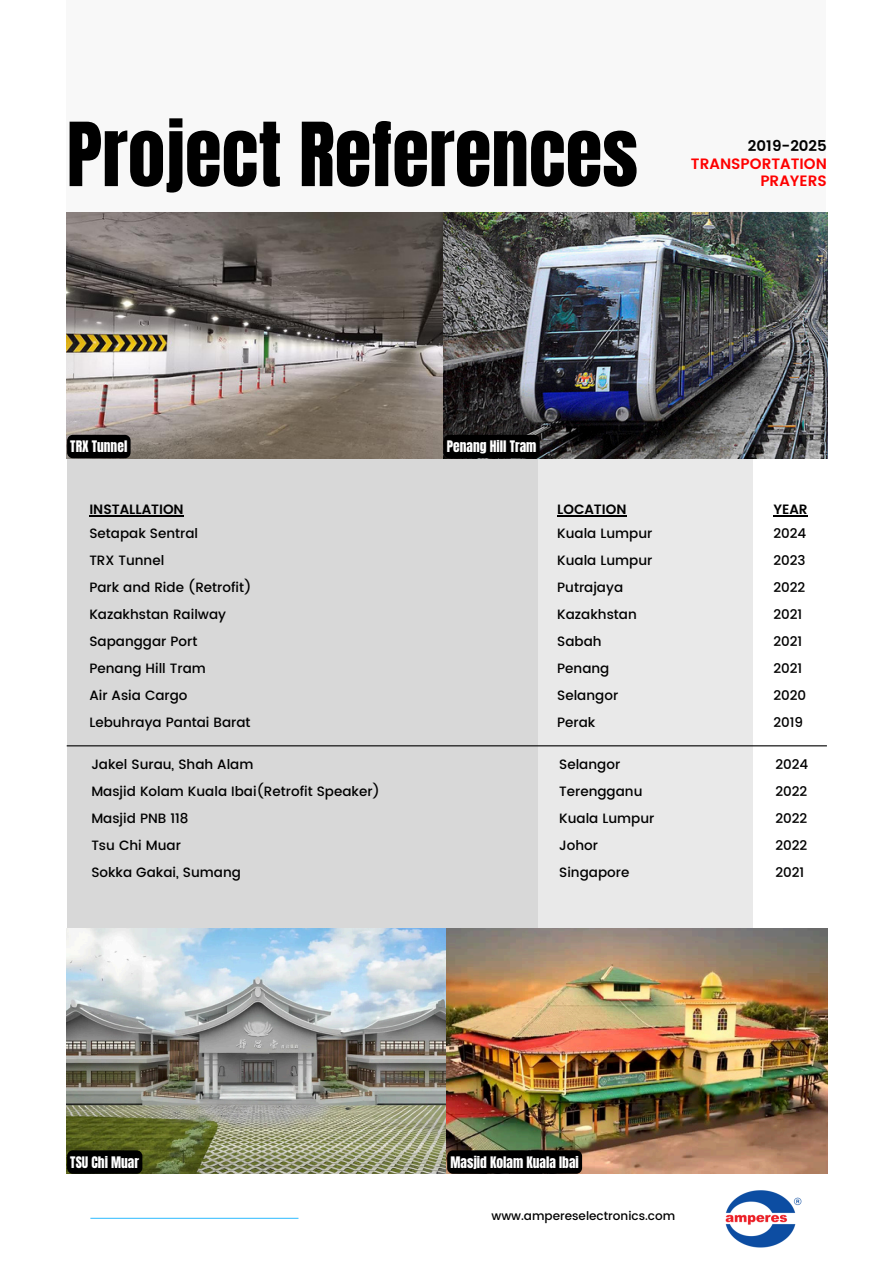
<style>
.page{position:relative;width:894px;height:1264px;background:#fff}
.page>*{position:absolute;margin:0;border:0;box-sizing:border-box;transform-origin:0 0}
.t1{font:75px "Anton";color:#000}
.t2{font:600 15px/16.8px "Poppins";color:#f00;text-align:right}
.t3{font:600 15px "Poppins";color:#000}
.t4{font:500 13.5px/27px "Poppins";color:#000}
.t5{font:13.5px "Anton";color:#fff}
.t6{font:600 13.5px "Poppins";color:#000}
.t7{font:500 12px "Poppins";color:#000}
</style>
<div class="page">
<div style="left:67px;top:0;width:758px;height:426px;background:#f8f8f8"></div>
<div style="left:537px;top:419px;width:216px;height:534px;background:#e9e9e9"></div>
<div style="left:67px;top:426px;width:470px;height:544px;background:#d8d8d8"></div>
<hr style="left:90px;top:1217px;width:208px;height:1px;background:#42c2ff">
<img style="left:725px;top:1190px;width:77px;height:58px">
<img style="left:67px;top:928px;width:760px;height:245px">
<hr style="left:67px;top:745px;width:759px;height:1px;background:#000">
<img style="left:67px;top:213px;width:759px;height:245px">
<div style="left:67px;top:1150px;width:75px;height:23px;background:#000;border-radius:6px"></div>
<div style="left:443px;top:435px;width:96px;height:23px;background:#000;border-radius:6px"></div>
<hr style="left:89px;top:515px;width:95px;height:1px;background:#000">
<hr style="left:557px;top:515px;width:69px;height:1px;background:#000">
<hr style="left:773px;top:515px;width:34px;height:1px;background:#000">
<div style="left:67px;top:435px;width:63px;height:23px;background:#000;border-radius:6px"></div>
<div style="left:447px;top:1150px;width:135px;height:23px;background:#000;border-radius:6px"></div>
<p class="t1" style="left:67px;top:101px;width:572px">Project References</p>
<h3 class="t3" style="left:747px;top:137px;width:80px">2019-2025</h3>
<h3 class="t2" style="left:690px;top:155px;width:137px">TRANSPORTATION<br>PRAYERS</h3>
<h2 class="t5" style="left:70px;top:437px;width:58px">TRX Tunnel</h2>
<p class="t5" style="left:446px;top:437px;width:91px">Penang Hill Tram</p>
<h4 class="t6" style="left:89px;top:501px;width:96px">INSTALLATION</h4>
<h2 class="t6" style="left:557px;top:501px;width:71px">LOCATION</h2>
<h1 class="t4" style="left:89px;top:519px;width:163px">Setapak Sentral<br>TRX Tunnel<br>Park and Ride (Retrofit)<br>Kazakhstan Railway<br>Sapanggar Port<br>Penang Hill Tram<br>Air Asia Cargo<br>Lebuhraya Pantai Barat</h1>
<h3 class="t4" style="left:557px;top:519px;width:97px">Kuala Lumpur<br>Kuala Lumpur<br>Putrajaya<br>Kazakhstan<br>Sabah<br>Penang<br>Selangor<br>Perak</h3>
<h3 class="t6" style="left:773px;top:501px;width:36px">YEAR</h3>
<h3 class="t4" style="left:773px;top:519px;width:34px">2024<br>2023<br>2022<br>2021<br>2021<br>2021<br>2020<br>2019</h3>
<h3 class="t4" style="left:91px;top:750px;width:290px">Jakel Surau, Shah Alam<br>Masjid Kolam Kuala Ibai(Retrofit Speaker)<br>Masjid PNB 118<br>Tsu Chi Muar<br>Sokka Gakai, Sumang</h3>
<p class="t4" style="left:559px;top:750px;width:97px">Selangor<br>Terengganu<br>Kuala Lumpur<br>Johor<br>Singapore</p>
<h3 class="t4" style="left:775px;top:750px;width:34px;text-align:justify">2024<br>2022<br>2022<br>2022<br>2021</h3>
<h2 class="t5" style="left:70px;top:1152px;width:70px">TSU Chi Muar</h2>
<h2 class="t5" style="left:450px;top:1152px;width:130px">Masjid Kolam Kuala Ibai</h2>
<h4 class="t7" style="left:491px;top:1209px;width:185px">www.ampereselectronics.com</h4>
</div>
